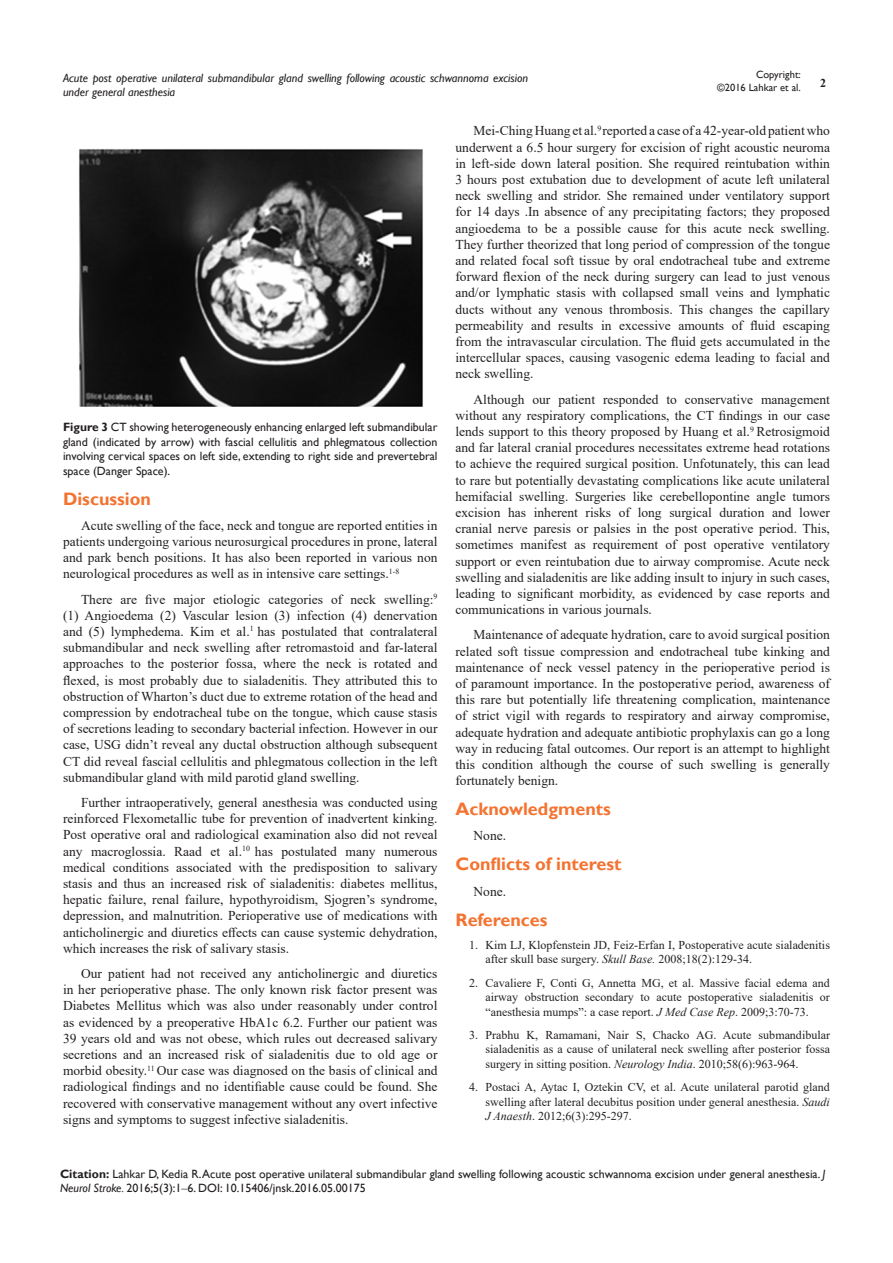
<style>
.page{position:relative;width:893px;height:1263px;background:#fff}
.page>*{position:absolute;margin:0;border:0;box-sizing:border-box;transform-origin:0 0}
.List_Paragraph{font:700 18px "Gill Sans";color:#f37331}
.t1{font:13.5px/16.2px "Times New Roman";color:#231f20;text-align:justify}
.t2{font:12px/14.4px "Times New Roman";color:#231f20;text-align:justify}
.Citation{font:12px/14.4px "Gill Sans";color:#231f20}
.t3{font:italic 12px/14.4px "Gill Sans";color:#231f20}
.t4{font:700 12px "Times New Roman";color:#231f20}
.t5{font:10.5px/12.6px "Gill Sans";color:#231f20;text-align:right}
.s1{font-weight:700}
.s2{font-style:italic}
.s3{font-family:"Times New Roman"}
</style>
<div class="page">
<img style="left:79px;top:149px;width:344px;height:257px">
<p class="t5" style="left:717px;top:69px;width:85px">Copyright:<br>©2016 Lahkar et al.</p>
<p class="t3" style="left:63px;top:71px;width:466px">Acute post operative unilateral submandibular gland swelling following acoustic schwannoma excision under general anesthesia</p>
<p class="t4" style="left:820px;top:75px;width:7px">2</p>
<p class="Citation" style="left:63px;top:420px;width:376px;text-align:justify"><span class="s1">Figure 3</span> CT showing heterogeneously enhancing enlarged left submandibular gland (indicated by arrow) with fascial cellulitis and phlegmatous collection involving cervical spaces on left side, extending to right side and prevertebral space (Danger Space).</p>
<p class="List_Paragraph" style="left:63px;top:488px;width:89px">Discussion</p>
<p class="t1" style="left:63px;top:517px;width:376px;text-indent:18px">Acute swelling of the face, neck and tongue are reported entities in patients undergoing various neurosurgical procedures in prone, lateral and park bench positions. It has also been reported in various non neurological procedures as well as in intensive care settings.<sup>1-8</sup></p>
<p class="t1" style="left:63px;top:590px;width:376px;text-indent:18px">There are five major etiologic categories of neck swelling:<sup>9 </sup>(1) Angioedema (2) Vascular lesion (3) infection (4) denervation and (5) lymphedema. Kim et al.<sup>1</sup> has postulated that contralateral submandibular and neck swelling after retromastoid and far-lateral approaches to the posterior fossa, where the neck is rotated and flexed, is most probably due to sialadenitis. They attributed this to obstruction of Wharton’s duct due to extreme rotation of the head and compression by endotracheal tube on the tongue, which cause stasis of secretions leading to secondary bacterial infection. However in our case, USG didn’t reveal any ductal obstruction although subsequent CT did reveal fascial cellulitis and phlegmatous collection in the left submandibular gland with mild parotid gland swelling.</p>
<p class="t1" style="left:63px;top:794px;width:376px;text-indent:18px">Further intraoperatively, general anesthesia was conducted using reinforced Flexometallic tube for prevention of inadvertent kinking.<br>Post operative oral and radiological examination also did not reveal any macroglossia. Raad et al.<sup>10</sup> has postulated many numerous medical conditions associated with the predisposition to salivary stasis and thus an increased risk of sialadenitis: diabetes mellitus, hepatic failure, renal failure, hypothyroidism, Sjogren’s syndrome, depression, and malnutrition. Perioperative use of medications with anticholinergic and diuretics effects can cause systemic dehydration, which increases the risk of salivary stasis.</p>
<p class="t1" style="left:63px;top:965px;width:376px;text-indent:18px">Our patient had not received any anticholinergic and diuretics in her perioperative phase. The only known risk factor present was Diabetes Mellitus which was also under reasonably under control as evidenced by a preoperative HbA1c 6.2. Further our patient was 39 years old and was not obese, which rules out decreased salivary secretions and an increased risk of sialadenitis due to old age or morbid obesity.<sup>11</sup> Our case was diagnosed on the basis of clinical and radiological findings and no identifiable cause could be found. She recovered with conservative management without any overt infective signs and symptoms to suggest infective sialadenitis.</p>
<p class="t1" style="left:455px;top:122px;width:376px;text-indent:18px">Mei-Ching Huang et al.<sup>9</sup> reported a case of a 42-year-old patient who underwent a 6.5 hour surgery for excision of right acoustic neuroma in left-side down lateral position. She required reintubation within 3 hours post extubation due to development of acute left unilateral neck swelling and stridor. She remained under ventilatory support for 14 days .In absence of any precipitating factors; they proposed angioedema to be a possible cause for this acute neck swelling.<br>They further theorized that long period of compression of the tongue and related focal soft tissue by oral endotracheal tube and extreme forward flexion of the neck during surgery can lead to just venous and/or lymphatic stasis with collapsed small veins and lymphatic ducts without any venous thrombosis. This changes the capillary permeability and results in excessive amounts of fluid escaping from the intravascular circulation. The fluid gets accumulated in the intercellular spaces, causing vasogenic edema leading to facial and neck swelling.</p>
<p class="t1" style="left:455px;top:391px;width:376px;text-indent:18px">Although our patient responded to conservative management without any respiratory complications, the CT findings in our case lends support to this theory proposed by Huang et al.<sup>9</sup> Retrosigmoid and far lateral cranial procedures necessitates extreme head rotations to achieve the required surgical position. Unfotunately, this can lead to rare but potentially devastating complications like acute unilateral hemifacial swelling. Surgeries like cerebellopontine angle tumors excision has inherent risks of long surgical duration and lower cranial nerve paresis or palsies in the post operative period. This, sometimes manifest as requirement of post operative ventilatory support or even reintubation due to airway compromise. Acute neck swelling and sialadenitis are like adding insult to injury in such cases, leading to significant morbidity, as evidenced by case reports and communications in various journals.</p>
<p class="t1" style="left:455px;top:626px;width:376px;text-indent:18px">Maintenance of adequate hydration, care to avoid surgical position related soft tissue compression and endotracheal tube kinking and maintenance of neck vessel patency in the perioperative period is of paramount importance. In the postoperative period, awareness of this rare but potentially life threatening complication, maintenance of strict vigil with regards to respiratory and airway compromise, adequate hydration and adequate antibiotic prophylaxis can go a long way in reducing fatal outcomes. Our report is an attempt to highlight this condition although the course of such swelling is generally fortunately benign.</p>
<p class="List_Paragraph" style="left:455px;top:798px;width:157px">Acknowledgments</p>
<p class="t1" style="left:473px;top:827px;width:34px">None.</p>
<p class="List_Paragraph" style="left:455px;top:853px;width:168px">Conflicts of interest</p>
<p class="t1" style="left:473px;top:883px;width:34px">None.</p>
<p class="List_Paragraph" style="left:455px;top:909px;width:94px">References</p>
<p class="t2" style="left:485px;top:937px;width:346px;text-indent:-16px">1. Kim LJ, Klopfenstein JD, Feiz-Erfan I, Postoperative acute sialadenitis after skull base surgery. <span class="s2">Skull Base.</span> 2008;18(2):129-34.</p>
<p class="t2" style="left:485px;top:975px;width:346px;text-indent:-16px">2. Cavaliere F, Conti G, Annetta MG, et al. Massive facial edema and airway obstruction secondary to acute postoperative sialadenitis or “anesthesia mumps”: a case report. <span class="s2">J Med Case Rep</span>. 2009;3:70-73.</p>
<p class="t2" style="left:485px;top:1027px;width:346px;text-indent:-16px">3. Prabhu K, Ramamani, Nair S, Chacko AG. Acute submandibular sialadenitis as a cause of unilateral neck swelling after posterior fossa surgery in sitting position. <span class="s2">Neurology India</span>. 2010;58(6):963-964.</p>
<p class="t2" style="left:485px;top:1080px;width:346px;text-indent:-16px">4. Postaci A, Aytac I, Oztekin CV, et al. Acute unilateral parotid gland swelling after lateral decubitus position under general anesthesia. <span class="s2">Saudi J Anaesth</span>. 2012;6(3):295-297.</p>
<p class="Citation" style="left:60px;top:1167px;width:767px"><span class="s1">Citation:</span> Lahkar D, Kedia R. Acute post operative unilateral submandibular gland swelling following acoustic schwannoma excision under general anesthesia. <span class="s2">J<br>Neurol Stroke.</span> 2016;5(3):1<span class="s3">‒</span>6. DOI: 10.15406/jnsk.2016.05.00175</p>
</div>
